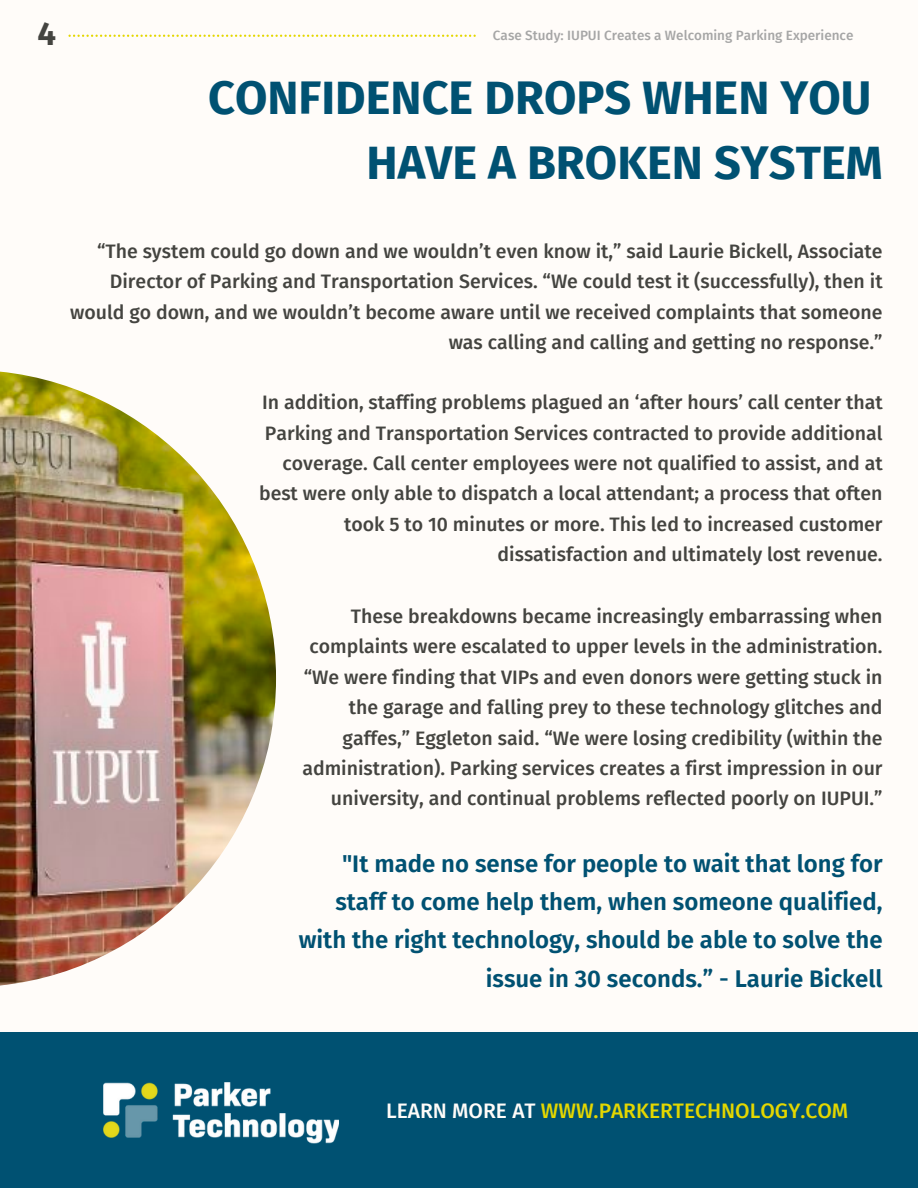
<style>
.page{position:relative;width:918px;height:1188px;background:#fffcf9}
.page>*{position:absolute;margin:0;border:0;box-sizing:border-box;transform-origin:0 0}
.t1{font:700 46.95px/65.2px "Fira Sans";color:#005172;text-align:right}
.t2{font:700 33px "Fira Sans";color:#444440}
.t3{font:600 24px/38.2px "Fira Sans";color:#005172;text-align:right}
.t4{font:500 21px "Fira Sans";color:#e4d700}
.t5{font:500 19.5px/30.3px "Fira Sans";color:#444440;text-align:right}
.t6{font:500 13.5px "Fira Sans";color:#a6a6a6}
.s1{font-weight:500}
.s2{color:#fffcf9}
</style>
<div class="page">
<div style="left:0;top:1032px;width:918px;height:156px;background:#005172"></div>
<img style="left:0;top:371px;width:276px;height:615px">
<svg style="left:68px;top:35px;width:408px;height:2px"></svg>
<img style="left:103px;top:1082px;width:236px;height:62px">
<h2 class="t2" style="left:37px;top:14px;width:20px">4</h2>
<p class="t6" style="left:493px;top:28px;width:362px">Case Study: IUPUI Creates a Welcoming Parking Experience</p>
<h1 class="t1" style="left:208px;top:65px;width:676px">CONFIDENCE DROPS WHEN YOU<br>HAVE A BROKEN SYSTEM</h1>
<p class="t5" style="left:70px;top:236px;width:814px">“The system could go down and we wouldn’t even know it,” said Laurie Bickell, Associate Director of Parking and Transportation Services. “We could test it (successfully), then it would go down, and we wouldn’t become aware until we received complaints that someone was calling and calling and getting no response.”</p>
<p class="t5" style="left:259px;top:388px;width:625px">In addition, staffing problems plagued an ‘after hours’ call center that Parking and Transportation Services contracted to provide additional coverage. Call center employees were not qualified to assist, and at best were only able to dispatch a local attendant; a process that often took 5 to 10 minutes or more. This led to increased customer dissatisfaction and ultimately lost revenue.</p>
<p class="t5" style="left:302px;top:601px;width:582px">These breakdowns became increasingly embarrassing when complaints were escalated to upper levels in the administration. “We were finding that VIPs and even donors were getting stuck in the garage and falling prey to these technology glitches and gaffes,” Eggleton said. “We were losing credibility (within the administration). Parking services creates a first impression in our university, and continual problems reflected poorly on IUPUI.”</p>
<p class="t3" style="left:299px;top:845px;width:585px">"It made no sense for people to wait that long for staff to come help them, when someone qualified, with the right technology, should be able to solve the issue in 30 seconds.” <span class="s1">-</span> Laurie Bickell</p>
<p class="t4" style="left:386px;top:1098px;width:464px"><span class="s2">LEARN MORE AT</span> WWW.PARKERTECHNOLOGY.COM</p>
</div>
